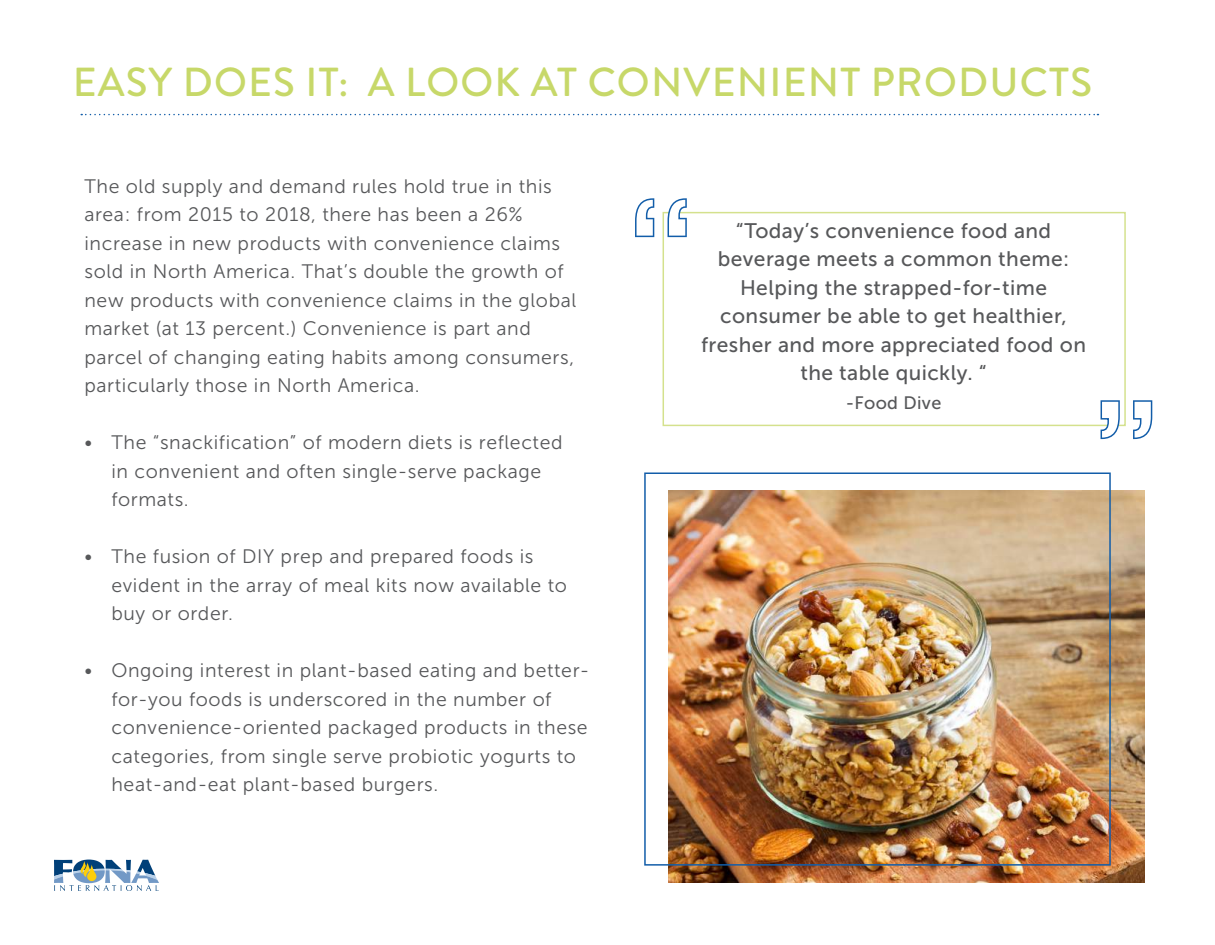
<style>
.page{position:relative;width:1215px;height:945px;background:#fff}
.page>*{position:absolute;margin:0;border:0;box-sizing:border-box;transform-origin:0 0}
.t1{font:135px "Lucida Console";color:#fff}
.t2{font:500 40.5px "Brandon Grotesque";letter-spacing:.03em;color:#c7d869}
.t3{font:21px/28.5px "Museo Sans 500";letter-spacing:.02em;color:#57585a;text-align:center}
.t4{font:19.5px/28.5px "Museo Sans 300";letter-spacing:.03em;color:#57585a}
.t5{font:18px "Museo Sans 500";letter-spacing:.02em;color:#57585a}
</style>
<div class="page">
<svg style="left:54px;top:860px;width:105px;height:31px"></svg>
<svg style="left:81px;top:114px;width:1017px;height:1px"></svg>
<img style="left:668px;top:491px;width:477px;height:392px">
<div style="left:663px;top:212px;width:463px;height:214px;border:2px solid #c7d869"></div>
<svg style="left:635px;top:198px;width:53px;height:41px"></svg>
<svg style="left:1099px;top:399px;width:54px;height:41px"></svg>
<div style="left:644px;top:472px;width:467px;height:394px;border:2px solid #125da9"></div>
<h2 class="t2" style="left:73px;top:54px;width:1021px">EASY DOES IT: A LOOK AT CONVENIENT PRODUCTS</h2>
<p class="t4" style="left:84px;top:172px;width:493px">The old supply and demand rules hold true in this area: from 2015 to 2018, there has been a 26% increase in new products with convenience claims sold in North America. That’s double the growth of new products with convenience claims in the global market (at 13 percent.) Convenience is part and parcel of changing eating habits among consumers, particularly those in North America.</p>
<p class="t4" style="left:111px;top:428px;width:453px;text-indent:-27px">• The “snackification” of modern diets is reflected in convenient and often single-serve package formats.</p>
<p class="t4" style="left:111px;top:542px;width:457px;text-indent:-27px">• The fusion of DIY prep and prepared foods is evident in the array of meal kits now available to buy or order.</p>
<p class="t4" style="left:111px;top:656px;width:479px;text-indent:-27px">• Ongoing interest in plant-based eating and better&shy;for-you foods is underscored in the number of convenience-oriented packaged products in these categories, from single serve probiotic yogurts to heat-and-eat plant-based burgers.</p>
<h1 class="t1" style="left:620px;top:197px;width:83px">“</h1>
<p class="t3" style="left:701px;top:216px;width:386px">“Today’s convenience food and beverage meets a common theme:<br>Helping the strapped-for-time consumer be able to get healthier, fresher and more appreciated food on the table quickly. “</p>
<p class="t5" style="left:846px;top:393px;width:97px">-Food Dive</p>
<h1 class="t1" style="left:1086px;top:399px;width:83px">”</h1>
</div>
